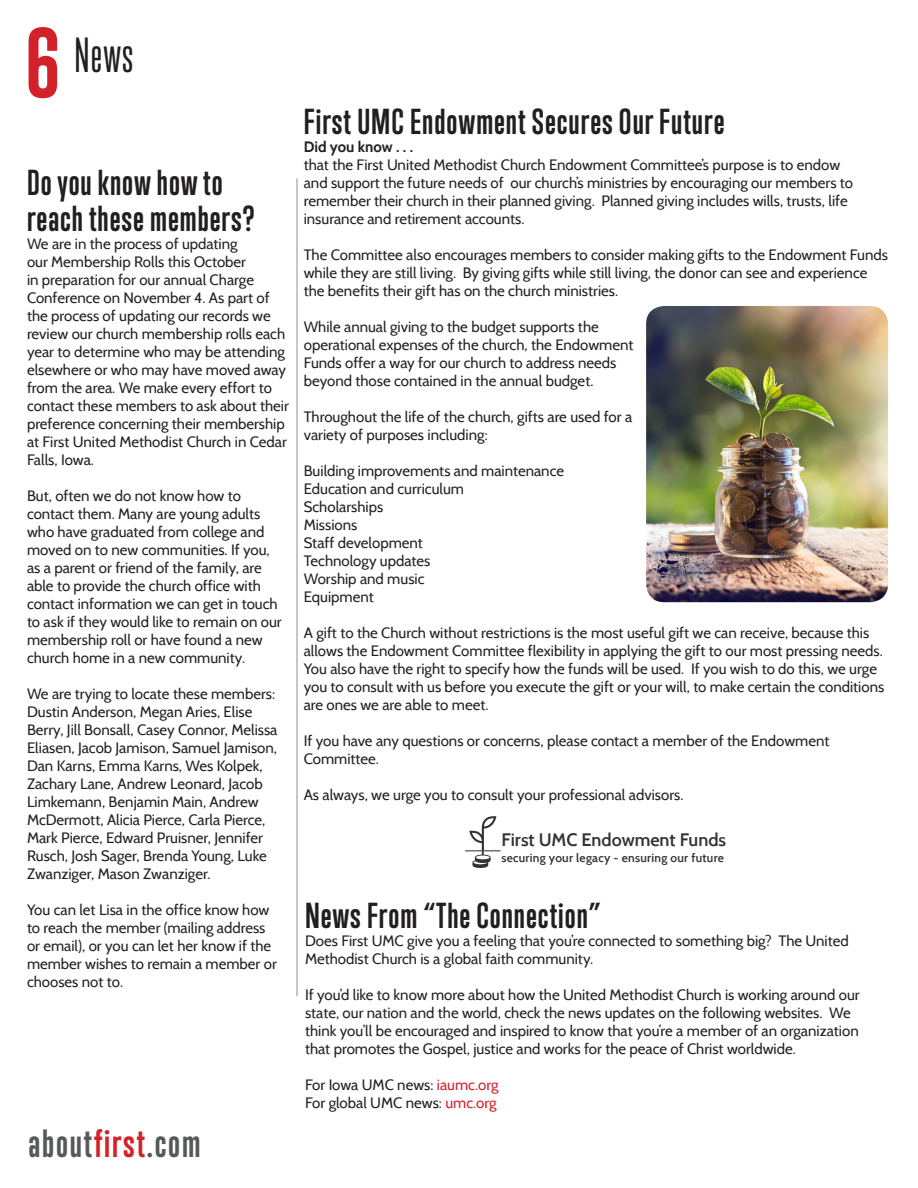
<style>
.page{position:relative;width:918px;height:1188px;background:#fff}
.page>*{position:absolute;margin:0;border:0;box-sizing:border-box;transform-origin:0 0}
.t1{font:72px "Gobold";color:#d32129}
.t2{font:45px "Trump Gothic Pro";color:#231f20}
.t3{font:700 36px "Trump Gothic Pro";letter-spacing:.05em;color:#57585a}
.t4{font:700 33px "Trump Gothic Pro";letter-spacing:.03em;color:#231f20}
.t5{font:600 18px "Cabin";color:#333}
.t6{font:15px/18px "Cabin";color:#231f20}
.t7{font:700 15px "Cabin";color:#231f20}
.t8{font:600 12px "Cabin";letter-spacing:.02em;color:#333}
.s1{color:#d32129}
</style>
<div class="page">
<hr style="left:297px;top:179px;width:1px;height:817px;background:#231f20">
<svg style="left:465px;top:816px;width:36px;height:52px"></svg>
<img style="left:646px;top:306px;width:242px;height:296px">
<p class="t1" style="left:24px;top:17px;width:39px">6</p>
<p class="t2" style="left:74px;top:29px;width:60px">News</p>
<p class="t4" style="left:304px;top:101px;width:422px">First UMC Endowment Secures Our Future</p>
<p class="t7" style="left:304px;top:138px;width:111px">Did you know . . .</p>
<p class="t6" style="left:304px;top:156px;width:551px">that the First United Methodist Church Endowment Committee’s purpose is to endow and support the future needs of our church’s ministries by encouraging our members to remember their church in their planned giving. Planned giving includes wills, trusts, life insurance and retirement accounts.</p>
<p class="t6" style="left:304px;top:246px;width:586px">The Committee also encourages members to consider making gifts to the Endowment Funds while they are still living. By giving gifts while still living, the donor can see and experience the benefits their gift has on the church ministries.</p>
<p class="t6" style="left:304px;top:318px;width:331px">While annual giving to the budget supports the operational expenses of the church, the Endowment Funds offer a way for our church to address needs beyond those contained in the annual budget.</p>
<p class="t6" style="left:304px;top:408px;width:330px">Throughout the life of the church, gifts are used for a variety of purposes including:</p>
<p class="t6" style="left:304px;top:462px;width:262px">Building improvements and maintenance</p>
<p class="t6" style="left:304px;top:480px;width:162px">Education and curriculum</p>
<p class="t6" style="left:304px;top:498px;width:81px">Scholarships</p>
<p class="t6" style="left:304px;top:516px;width:55px">Missions</p>
<p class="t6" style="left:304px;top:534px;width:121px">Staff development</p>
<p class="t6" style="left:304px;top:552px;width:128px">Technology updates</p>
<p class="t6" style="left:304px;top:570px;width:122px">Worship and music</p>
<p class="t6" style="left:304px;top:588px;width:71px">Equipment</p>
<p class="t6" style="left:304px;top:624px;width:582px">A gift to the Church without restrictions is the most useful gift we can receive, because this allows the Endowment Committee flexibility in applying the gift to our most pressing needs.<br>You also have the right to specify how the funds will be used. If you wish to do this, we urge you to consult with us before you execute the gift or your will, to make certain the conditions are ones we are able to meet.</p>
<p class="t6" style="left:304px;top:732px;width:527px">If you have any questions or concerns, please contact a member of the Endowment<br>Committee.</p>
<p class="t6" style="left:304px;top:786px;width:381px">As always, we urge you to consult your professional advisors.</p>
<p class="t4" style="left:27px;top:162px;width:197px">Do you know how to</p>
<p class="t4" style="left:27px;top:198px;width:229px">reach these members?</p>
<p class="t6" style="left:27px;top:234px;width:263px">We are in the process of updating<br>our Membership Rolls this October<br>in preparation for our annual Charge Conference on November 4. As part of the process of updating our records we review our church membership rolls each year to determine who may be attending elsewhere or who may have moved away from the area. We make every effort to contact these members to ask about their preference concerning their membership at First United Methodist Church in Cedar Falls, Iowa.</p>
<p class="t6" style="left:27px;top:486px;width:256px">But, often we do not know how to contact them. Many are young adults who have graduated from college and moved on to new communities. If you, as a parent or friend of the family, are able to provide the church office with contact information we can get in touch to ask if they would like to remain on our membership roll or have found a new church home in a new community.</p>
<p class="t6" style="left:27px;top:684px;width:250px">We are trying to locate these members:</p>
<p class="t6" style="left:27px;top:702px;width:252px">Dustin Anderson, Megan Aries, Elise Berry, Jill Bonsall, Casey Connor, Melissa Eliasen, Jacob Jamison, Samuel Jamison, Dan Karns, Emma Karns, Wes Kolpek, Zachary Lane, Andrew Leonard, Jacob Limkemann, Benjamin Main, Andrew McDermott, Alicia Pierce, Carla Pierce, Mark Pierce, Edward Pruisner, Jennifer Rusch, Josh Sager, Brenda Young, Luke Zwanziger, Mason Zwanziger.</p>
<p class="t6" style="left:27px;top:900px;width:251px">You can let Lisa in the office know how to reach the member (mailing address or email), or you can let her know if the member wishes to remain a member or chooses not to.</p>
<p class="t4" style="left:305px;top:896px;width:297px">News From “The Connection”</p>
<p class="t5" style="left:501px;top:829px;width:226px">First UMC Endowment Funds</p>
<p class="t8" style="left:501px;top:850px;width:224px">securing your legacy - ensuring our future</p>
<p class="t6" style="left:305px;top:932px;width:545px">Does First UMC give you a feeling that you’re connected to something big? The United<br>Methodist Church is a global faith community.</p>
<p class="t6" style="left:305px;top:986px;width:556px">If you’d like to know more about how the United Methodist Church is working around our state, our nation and the world, check the news updates on the following websites. We think you’ll be encouraged and inspired to know that you’re a member of an organization that promotes the Gospel, justice and works for the peace of Christ worldwide.</p>
<p class="t6" style="left:305px;top:1076px;width:195px">For Iowa UMC news: <span class="s1">iaumc.org</span></p>
<p class="t6" style="left:305px;top:1094px;width:193px">For global UMC news: <span class="s1">umc.org</span></p>
<p class="t3" style="left:28px;top:1122px;width:173px">about<span class="s1">first</span>.com</p>
</div>
